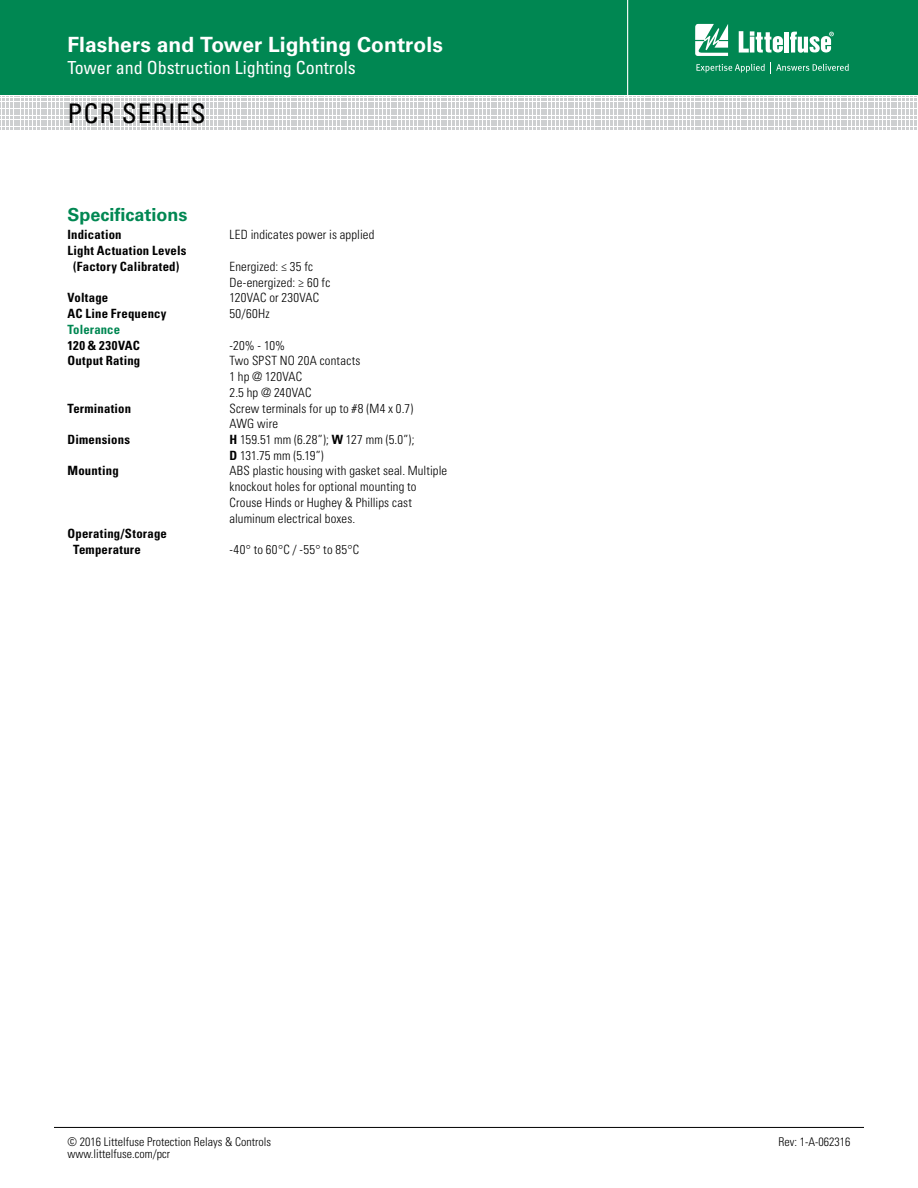
<style>
.page{position:relative;width:918px;height:1188px;background:#fff}
.page>*{position:absolute;margin:0;border:0;box-sizing:border-box;transform-origin:0 0}
.t1{font:condensed 27px "Univers LT Std";letter-spacing:.035em;color:#000}
.t2{font:700 21px "Univers LT Std";letter-spacing:.005em;color:#fff}
.t3{font:condensed 18px "Univers LT Std";color:#fff}
.t4{font:700 18px "Univers LT Std";color:#008752}
.t5{font:300 condensed 12.75px/15.8px "Univers LT Std";letter-spacing:.015em;color:#000}
.t6{font:700 condensed 12.75px/15.8px "Univers LT Std";letter-spacing:.015em;color:#000;text-align:center}
.t7{font:700 condensed 12.75px "Univers LT Std";letter-spacing:.035em;color:#000}
.t8{font:700 condensed 12.75px "Univers LT Std";letter-spacing:.01em;color:#008752}
.t9{font:300 condensed 12px "Univers LT Std";color:#000}
.s1{font-weight:700}
</style>
<div class="page">
<div style="left:0;top:0;width:918px;height:95px;background:#008752"></div>
<svg style="left:0;top:96px;width:917px;height:34px"></svg>
<hr style="left:627px;top:0;width:1px;height:98px;background:#fff">
<svg style="left:695px;top:24px;width:33px;height:32px"></svg>
<div style="left:784px;top:32px;width:5px;height:21px;background:#fff"></div>
<svg style="left:790px;top:32px;width:44px;height:21px"></svg>
<svg style="left:739px;top:31px;width:44px;height:22px"></svg>
<svg style="left:696px;top:62px;width:153px;height:11px"></svg>
<hr style="left:54px;top:1127px;width:810px;height:1px;background:#000">
<h2 class="t2" style="left:68px;top:33px;width:377px">Flashers and Tower Lighting Controls</h2>
<h3 class="t3" style="left:68px;top:56px;width:290px">Tower and Obstruction Lighting Controls</h3>
<h1 class="t1" style="left:68px;top:96px;width:140px">PCR SERIES</h1>
<h3 class="t4" style="left:68px;top:204px;width:122px">Specifications</h3>
<p class="t6" style="left:68px;top:227px;width:56px">Indication</p>
<p class="t5" style="left:229px;top:227px;width:146px">LED indicates power is applied</p>
<p class="t6" style="left:67px;top:243px;width:121px">Light Actuation Levels (Factory Calibrated)</p>
<p class="t5" style="left:229px;top:258px;width:102px">Energized: ≤ 35 fc<br>De-energized: ≥ 60 fc</p>
<p class="t6" style="left:67px;top:290px;width:42px">Voltage</p>
<p class="t5" style="left:229px;top:290px;width:91px">120VAC or 230VAC</p>
<p class="t6" style="left:67px;top:306px;width:101px">AC Line Frequency</p>
<p class="t5" style="left:229px;top:306px;width:42px">50/60Hz</p>
<p class="t8" style="left:67px;top:321px;width:54px">Tolerance</p>
<p class="t7" style="left:67px;top:337px;width:74px">120 &amp; 230VAC</p>
<p class="t5" style="left:229px;top:337px;width:57px">-20% - 10%</p>
<p class="t6" style="left:67px;top:353px;width:74px">Output Rating</p>
<p class="t5" style="left:229px;top:353px;width:133px">Two SPST NO 20A contacts<br>1 hp @ 120VAC<br>2.5 hp @ 240VAC</p>
<p class="t6" style="left:67px;top:400px;width:65px">Termination</p>
<p class="t5" style="left:229px;top:400px;width:185px">Screw terminals for up to #8 (M4 x 0.7)<br>AWG wire</p>
<p class="t6" style="left:67px;top:432px;width:64px">Dimensions</p>
<p class="t5" style="left:229px;top:432px;width:187px"><span class="s1">H</span> 159.51 mm (6.28”); <span class="s1">W</span> 127 mm (5.0”);<br><span class="s1">D</span> 131.75 mm (5.19”)</p>
<p class="t6" style="left:67px;top:463px;width:53px">Mounting</p>
<p class="t5" style="left:229px;top:463px;width:219px">ABS plastic housing with gasket seal. Multiple knockout holes for optional mounting to Crouse Hinds or Hughey &amp; Phillips cast aluminum electrical boxes.</p>
<p class="t6" style="left:73px;top:526px;width:95px;text-align:left;text-indent:-6px">Operating/Storage<br>Temperature</p>
<p class="t5" style="left:229px;top:542px;width:131px">-40° to 60°C / -55° to 85°C</p>
<p class="t9" style="left:68px;top:1134px;width:205px">© 2016 Littelfuse Protection Relays &amp; Controls</p>
<p class="t9" style="left:68px;top:1146px;width:104px">www.littelfuse.com/pcr</p>
<p class="t9" style="left:779px;top:1134px;width:73px">Rev: 1-A-062316</p>
</div>
